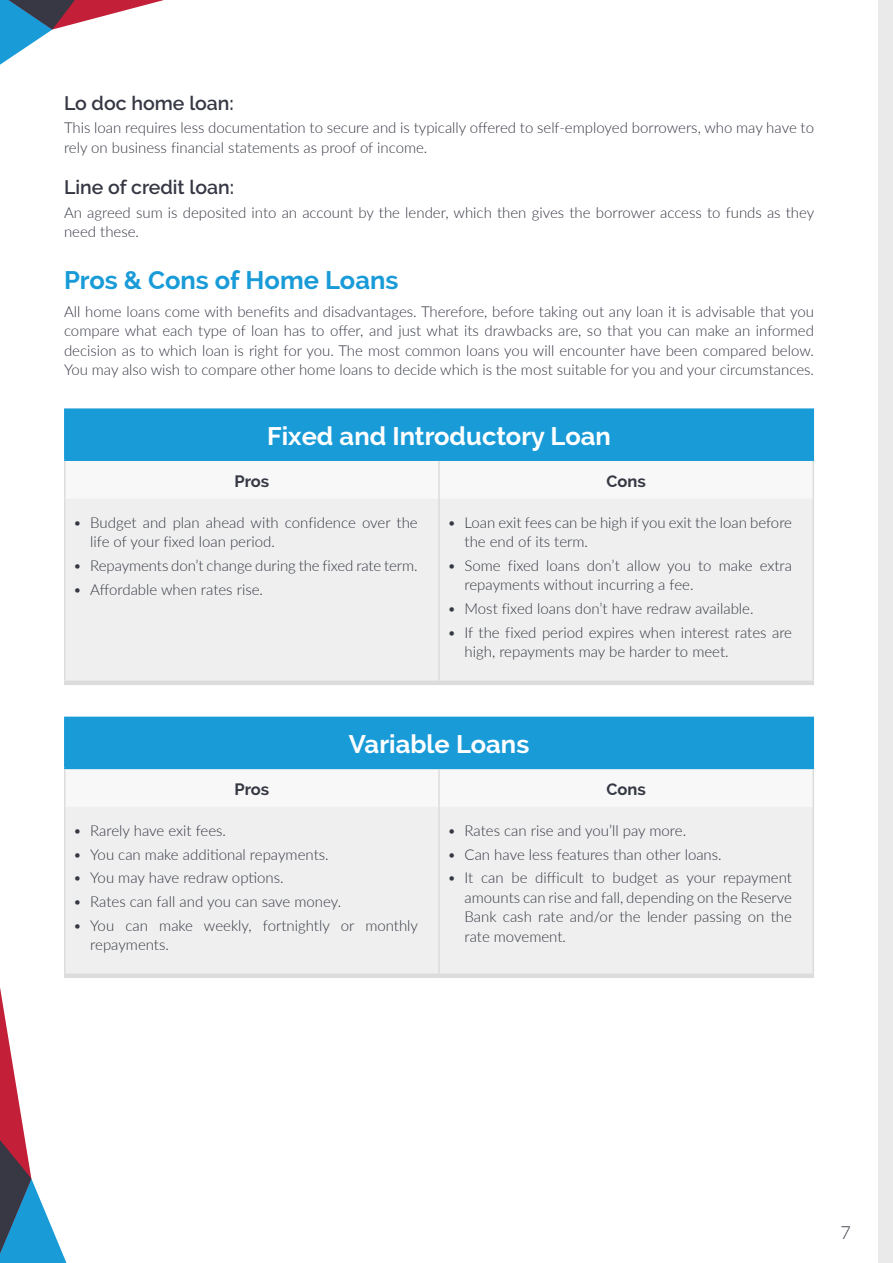
<style>
.page{position:relative;width:893px;height:1263px;background:#fff}
.page>*{position:absolute;margin:0;border:0;box-sizing:border-box;transform-origin:0 0}
.Secondary_Header{font:700 25.5px "Raleway";color:#fff}
.Header1{font:700 25.5px "Raleway";color:#199bd8}
.Sub_Header{font:600 19.5px "Raleway";color:#353743}
.t1{font:300 18px "Lato";color:#353743}
.Paragraph{font:700 16.5px "Raleway";color:#353743}
.Paragraph-2{font:300 15px/19.5px "Lato";color:#353743}
</style>
<div class="page">
<svg style="left:0;top:987px;width:67px;height:276px"></svg>
<svg style="left:0;top:0;width:164px;height:65px"></svg>
<div style="left:871px;top:0;width:22px;height:1263px;background:#e9eae9"></div>
<div style="left:65px;top:409px;width:748px;height:51px;background:#199bd8"></div>
<div style="left:66px;top:498px;width:746px;height:183px;background:#eeefee"></div>
<hr style="left:64px;top:408px;width:375px;height:2px;background:#199bd8">
<hr style="left:64px;top:410px;width:2px;height:49px;background:#199bd8">
<hr style="left:439px;top:408px;width:375px;height:2px;background:#199bd8">
<hr style="left:812px;top:410px;width:2px;height:49px;background:#199bd8">
<hr style="left:64px;top:459px;width:375px;height:2px;background:#199bd8">
<hr style="left:439px;top:459px;width:375px;height:2px;background:#199bd8">
<hr style="left:64px;top:461px;width:2px;height:37px;background:#dcdcdc">
<hr style="left:812px;top:461px;width:2px;height:37px;background:#dcdcdc">
<hr style="left:64px;top:498px;width:2px;height:183px;background:#dcdcdc">
<hr style="left:812px;top:498px;width:2px;height:183px;background:#dcdcdc">
<hr style="left:438px;top:461px;width:2px;height:37px;background:#dcdcdc">
<hr style="left:438px;top:498px;width:2px;height:183px;background:#dcdcdc">
<hr style="left:64px;top:681px;width:375px;height:4px;background:#dcdcdc">
<hr style="left:439px;top:681px;width:375px;height:4px;background:#dcdcdc">
<div style="left:65px;top:717px;width:748px;height:51px;background:#199bd8"></div>
<svg style="left:66px;top:769px;width:746px;height:1px"></svg>
<div style="left:66px;top:807px;width:746px;height:166px;background:#eeefee"></div>
<hr style="left:64px;top:717px;width:375px;height:1px;background:#199bd8">
<hr style="left:64px;top:718px;width:2px;height:50px;background:#199bd8">
<hr style="left:439px;top:717px;width:375px;height:1px;background:#199bd8">
<hr style="left:812px;top:718px;width:2px;height:50px;background:#199bd8">
<hr style="left:64px;top:768px;width:375px;height:1px;background:#199bd8">
<hr style="left:439px;top:768px;width:375px;height:1px;background:#199bd8">
<hr style="left:64px;top:769px;width:2px;height:38px;background:#dcdcdc">
<hr style="left:812px;top:769px;width:2px;height:38px;background:#dcdcdc">
<hr style="left:64px;top:807px;width:2px;height:166px;background:#dcdcdc">
<hr style="left:812px;top:807px;width:2px;height:166px;background:#dcdcdc">
<hr style="left:438px;top:769px;width:2px;height:38px;background:#dcdcdc">
<hr style="left:438px;top:807px;width:2px;height:166px;background:#dcdcdc">
<div style="left:64px;top:973px;width:375px;height:5px;background:#dcdcdc"></div>
<div style="left:439px;top:973px;width:375px;height:5px;background:#dcdcdc"></div>
<div style="left:857px;top:0;width:21px;height:1263px;background:#fff"></div>
<p class="Sub_Header" style="left:64px;top:92px;width:171px">Lo doc home loan:</p>
<p class="Paragraph-2" style="left:64px;top:118px;width:751px">This loan requires less documentation to secure and is typically offered to self-employed borrowers, who may have to rely on business financial statements as proof of income.</p>
<p class="Sub_Header" style="left:64px;top:176px;width:172px">Line of credit loan:</p>
<p class="Paragraph-2" style="left:64px;top:202px;width:752px">An agreed sum is deposited into an account by the lender, which then gives the borrower access to funds as they need these.</p>
<p class="Header1" style="left:64px;top:265px;width:336px">Pros &amp; Cons of Home Loans</p>
<p class="Paragraph-2" style="left:64px;top:301px;width:751px;text-align:justify">All home loans come with benefits and disadvantages. Therefore, before taking out any loan it is advisable that you compare what each type of loan has to offer, and just what its drawbacks are, so that you can make an informed decision as to which loan is right for you. The most common loans you will encounter have been compared below.<br>You may also wish to compare other home loans to decide which is the most suitable for you and your circumstances.</p>
<p class="Secondary_Header" style="left:267px;top:421px;width:345px">Fixed and Introductory Loan</p>
<p class="Paragraph" style="left:235px;top:472px;width:36px">Pros</p>
<p class="Paragraph" style="left:606px;top:472px;width:41px">Cons</p>
<p class="Paragraph-2" style="left:90px;top:512px;width:329px;text-indent:-17px">• Budget and plan ahead with confidence over the life of your fixed loan period.</p>
<p class="Paragraph-2" style="left:73px;top:555px;width:346px">• Repayments don’t change during the fixed rate term.</p>
<p class="Paragraph-2" style="left:73px;top:579px;width:191px">• Affordable when rates rise.</p>
<p class="Paragraph-2" style="left:465px;top:512px;width:329px;text-indent:-17px">• Loan exit fees can be high if you exit the loan before the end of its term.</p>
<p class="Paragraph-2" style="left:465px;top:555px;width:329px;text-indent:-17px">• Some fixed loans don’t allow you to make extra repayments without incurring a fee.</p>
<p class="Paragraph-2" style="left:448px;top:598px;width:308px">• Most fixed loans don’t have redraw available.</p>
<p class="Paragraph-2" style="left:465px;top:622px;width:329px;text-indent:-17px">• If the fixed period expires when interest rates are high, repayments may be harder to meet.</p>
<p class="Secondary_Header" style="left:349px;top:729px;width:182px">Variable Loans</p>
<p class="Paragraph" style="left:235px;top:780px;width:36px">Pros</p>
<p class="Paragraph" style="left:606px;top:780px;width:41px">Cons</p>
<p class="Paragraph-2" style="left:73px;top:820px;width:154px">• Rarely have exit fees.</p>
<p class="Paragraph-2" style="left:73px;top:844px;width:257px">• You can make additional repayments.</p>
<p class="Paragraph-2" style="left:73px;top:867px;width:212px">• You may have redraw options.</p>
<p class="Paragraph-2" style="left:73px;top:891px;width:270px">• Rates can fall and you can save money.</p>
<p class="Paragraph-2" style="left:90px;top:915px;width:329px;text-indent:-17px">• You can make weekly, fortnightly or monthly repayments.</p>
<p class="Paragraph-2" style="left:448px;top:820px;width:240px">• Rates can rise and you’ll pay more.</p>
<p class="Paragraph-2" style="left:448px;top:844px;width:276px">• Can have less features than other loans.</p>
<p class="Paragraph-2" style="left:465px;top:867px;width:329px;text-align:justify;text-indent:-17px">• It can be difficult to budget as your repayment amounts can rise and fall, depending on the Reserve Bank cash rate and/or the lender passing on the rate movement.</p>
<p class="t1" style="left:840px;top:1220px;width:12px">7</p>
</div>
